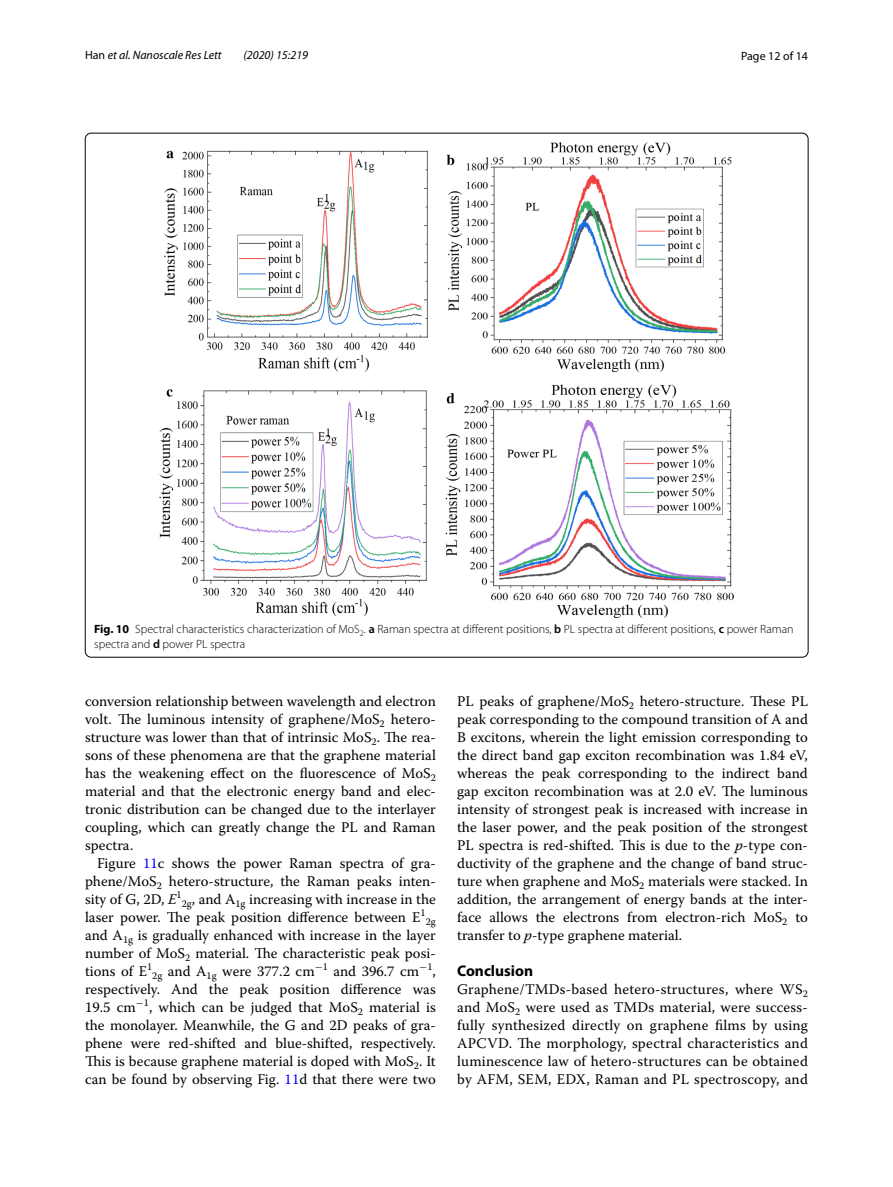
<style>
.page{position:relative;width:893px;height:1187px;background:#fff}
.page>*{position:absolute;margin:0;border:0;box-sizing:border-box;transform-origin:0 0}
.t1{font:700 15.45px "Myriad Pro";color:#000}
.t2{font:14.7px/18px "Warnock Pro";color:#000;text-align:justify}
.t3{font:300 12px/15px "Myriad Pro";color:#000}
.t4{font:italic 12px "Myriad Pro";color:#000}
.t5{font:12px "Myriad Pro";color:#000}
.t6{font:10.35px "Warnock Pro";color:#000}
.s1{font-style:normal}
.s2{font-weight:700}
.s3{font-weight:600}
.s4{color:#00f}
.s5{font-style:italic}
</style>
<div class="page">
<img style="left:160px;top:142px;width:574px;height:476px">
<p class="t4" style="left:85px;top:48px;width:138px"><span class="s1">Han</span> et al. Nanoscale Res Lett</p>
<p class="t4" style="left:243px;top:48px;width:66px">(2020) 15:219</p>
<p class="t5" style="left:741px;top:48px;width:68px">Page 12 of 14</p>
<p class="t3" style="left:94px;top:621px;width:701px"><span class="s2">Fig. 10</span> Spectral characteristics characterization of MoS<sub>2</sub>. <span class="s3">a</span> Raman spectra at different positions, <span class="s3">b</span> PL spectra at different positions, <span class="s3">c</span> power Raman spectra and <span class="s3">d</span> power PL spectra</p>
<p class="t2" style="left:85px;top:691px;width:352px">conversion relationship between wavelength and electron volt. The luminous intensity of graphene/MoS<sub>2</sub> hetero&shy;structure was lower than that of intrinsic MoS<sub>2</sub>. The rea&shy;sons of these phenomena are that the graphene material has the weakening effect on the fluorescence of MoS<sub>2 </sub>material and that the electronic energy band and elec&shy;tronic distribution can be changed due to the interlayer coupling, which can greatly change the PL and Raman spectra.</p>
<p class="t2" style="left:85px;top:853px;width:352px;text-indent:12px">Figure <span class="s4">11</span>c shows the power Raman spectra of gra&shy;phene/MoS<sub>2</sub> hetero-structure, the Raman peaks inten&shy;sity of G, 2D, <span class="s5">E</span><sup>1</sup><sub>2g</sub>, and A<sub>1g</sub> increasing with increase in the laser power. The peak position difference between E<sup>1</sup></p>
<p class="t6" style="left:426px;top:915px;width:12px">2g</p>
<p class="t2" style="left:85px;top:925px;width:352px">and A<sub>1g</sub> is gradually enhanced with increase in the layer number of MoS<sub>2</sub> material. The characteristic peak posi&shy;tions of E<sup>1</sup><sub>2g</sub> and A<sub>1g</sub> were 377.2 cm<sup>−</sup><sup>1</sup> and 396.7 cm<sup>−</sup><sup>1</sup>, respectively. And the peak position difference was 19.5 cm<sup>−</sup><sup>1</sup>, which can be judged that MoS<sub>2</sub> material is the monolayer. Meanwhile, the G and 2D peaks of gra&shy;phene were red-shifted and blue-shifted, respectively.<br>This is because graphene material is doped with MoS<sub>2</sub>. It can be found by observing Fig. <span class="s4">11</span>d that there were two</p>
<p class="t2" style="left:457px;top:691px;width:352px">PL peaks of graphene/MoS<sub>2</sub> hetero-structure. These PL peak corresponding to the compound transition of A and B excitons, wherein the light emission corresponding to the direct band gap exciton recombination was 1.84 eV, whereas the peak corresponding to the indirect band gap exciton recombination was at 2.0 eV. The luminous intensity of strongest peak is increased with increase in the laser power, and the peak position of the strongest PL spectra is red-shifted. This is due to the <span class="s5">p</span>-type con&shy;ductivity of the graphene and the change of band struc&shy;ture when graphene and MoS<sub>2</sub> materials were stacked. In addition, the arrangement of energy bands at the inter&shy;face allows the electrons from electron-rich MoS<sub>2</sub> to transfer to <span class="s5">p</span>-type graphene material.</p>
<p class="t1" style="left:457px;top:960px;width:77px">Conclusion</p>
<p class="t2" style="left:457px;top:979px;width:352px">Graphene/TMDs-based hetero-structures, where WS<sub>2 </sub>and MoS<sub>2</sub> were used as TMDs material, were success&shy;fully synthesized directly on graphene films by using APCVD. The morphology, spectral characteristics and luminescence law of hetero-structures can be obtained by AFM, SEM, EDX, Raman and PL spectroscopy, and</p>
</div>
